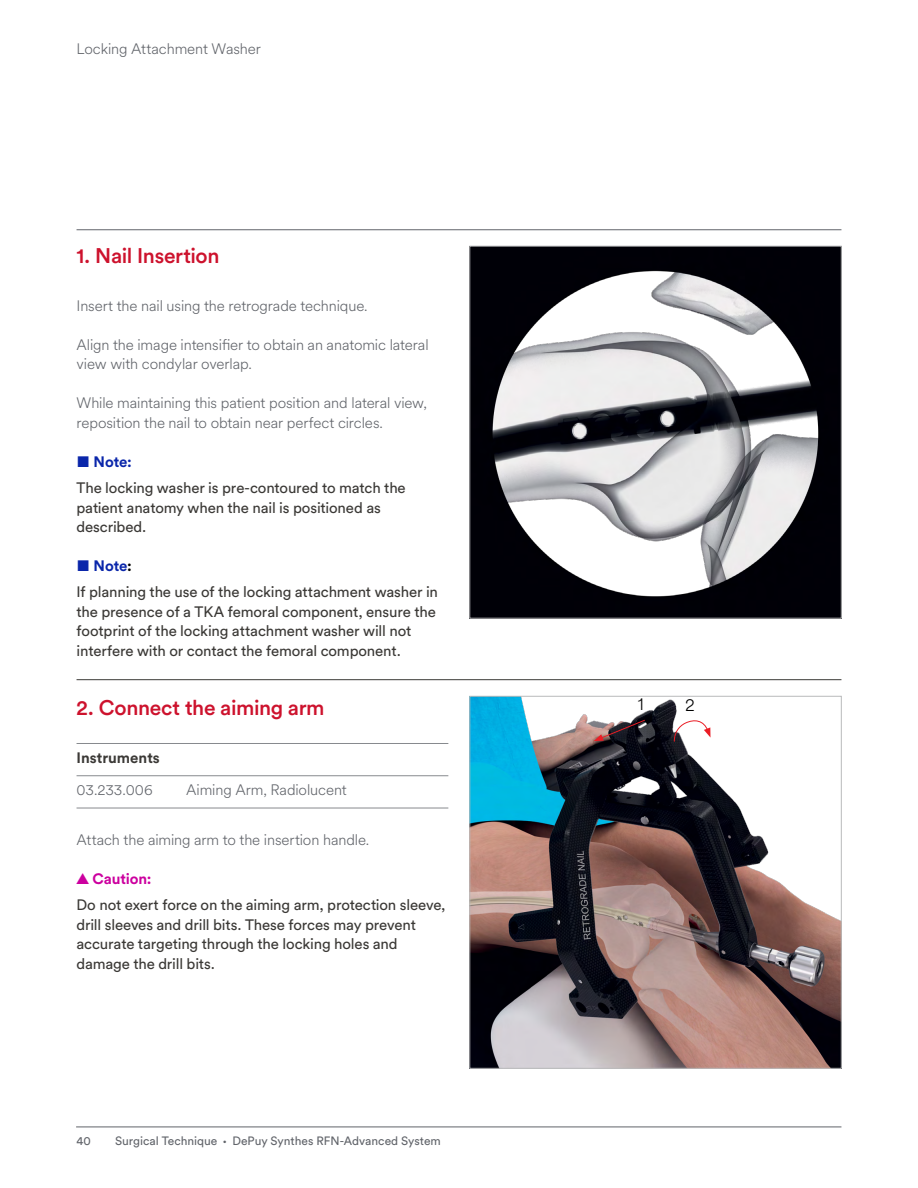
<style>
.page{position:relative;width:918px;height:1188px;background:#fff}
.page>*{position:absolute;margin:0;border:0;box-sizing:border-box;transform-origin:0 0}
.t1{font:500 21px "J&J Circular";letter-spacing:-.02em;color:#cd122d}
.t2{font:300 18px "J&J Circular";color:#000}
.t3{font:15px/19.5px "J&J Circular";letter-spacing:-.01em;color:#3b3936}
.t4{font:300 15px/19.5px "J&J Circular";letter-spacing:-.01em;color:#61646a}
.t5{font:700 15px "J&J Circular";color:#3b3936}
.t6{font:700 15px "J&J Circular";letter-spacing:-.01em;color:#cc009f}
.t7{font:700 15px "J&J Circular";color:#0a26aa}
.t8{font:12px "J&J Circular";color:#61646a}
.s1{font-weight:700;color:#0a26aa}
.s2{font-weight:700;color:#000}
.s3{font-family:"Myriad Pro"}
</style>
<div class="page">
<hr style="left:77px;top:229px;width:764px;height:1px;background:#61646a">
<hr style="left:76px;top:1127px;width:765px;height:1px;background:#61646a">
<img style="left:472px;top:248px;width:367px;height:368px">
<hr style="left:77px;top:743px;width:371px;height:1px;background:#878a8e">
<hr style="left:77px;top:775px;width:371px;height:1px;background:#878a8e">
<hr style="left:77px;top:808px;width:371px;height:1px;background:#878a8e">
<hr style="left:77px;top:679px;width:764px;height:1px;background:#3b3936">
<img style="left:472px;top:698px;width:367px;height:368px">
<div style="left:470px;top:696px;width:371px;height:372px;border:1px solid #b9babb"></div>
<svg style="left:674px;top:718px;width:37px;height:24px"></svg>
<svg style="left:594px;top:719px;width:52px;height:22px"></svg>
<p class="t4" style="left:77px;top:38px;width:186px">Locking Attachment Washer</p>
<h1 class="t1" style="left:77px;top:241px;width:144px">1. Nail Insertion</h1>
<p class="t4" style="left:77px;top:295px;width:293px">Insert the nail using the retrograde technique.</p>
<p class="t4" style="left:77px;top:334px;width:354px">Align the image intensifier to obtain an anatomic lateral view with condylar overlap.</p>
<p class="t4" style="left:77px;top:393px;width:352px">While maintaining this patient position and lateral view, reposition the nail to obtain near perfect circles.</p>
<p class="t7" style="left:77px;top:451px;width:57px">■ Note:</p>
<p class="t3" style="left:77px;top:478px;width:331px">The locking washer is pre-contoured to match the patient anatomy when the nail is positioned as described.</p>
<p class="t3" style="left:77px;top:552px;width:363px;line-height:26.2px"><span class="s1">■ Note</span><span class="s2">:<br></span>If planning the use of the locking attachment washer in</p>
<p class="t3" style="left:77px;top:601px;width:361px">the presence of a TKA femoral component, ensure the footprint of the locking attachment washer will not interfere with or contact the femoral component.</p>
<h1 class="t1" style="left:77px;top:693px;width:250px">2. Connect the aiming arm</h1>
<p class="t5" style="left:77px;top:747px;width:85px">Instruments</p>
<p class="t4" style="left:77px;top:779px;width:78px">03.233.006</p>
<p class="t4" style="left:186px;top:779px;width:162px">Aiming Arm, Radiolucent</p>
<p class="t4" style="left:77px;top:830px;width:294px">Attach the aiming arm to the insertion handle.</p>
<p class="t6" style="left:77px;top:869px;width:77px">▲ Caution:</p>
<p class="t3" style="left:77px;top:895px;width:371px">Do not exert force on the aiming arm, protection sleeve, drill sleeves and drill bits. These forces may prevent accurate targeting through the locking holes and damage the drill bits.</p>
<p class="t8" style="left:77px;top:1133px;width:16px">40</p>
<p class="t8" style="left:115px;top:1133px;width:327px">Surgical Technique <span class="s3">•</span> DePuy Synthes RFN-Advanced System</p>
<p class="t2" style="left:638px;top:692px;width:7px">1</p>
<p class="t2" style="left:685px;top:693px;width:11px">2</p>
</div>
